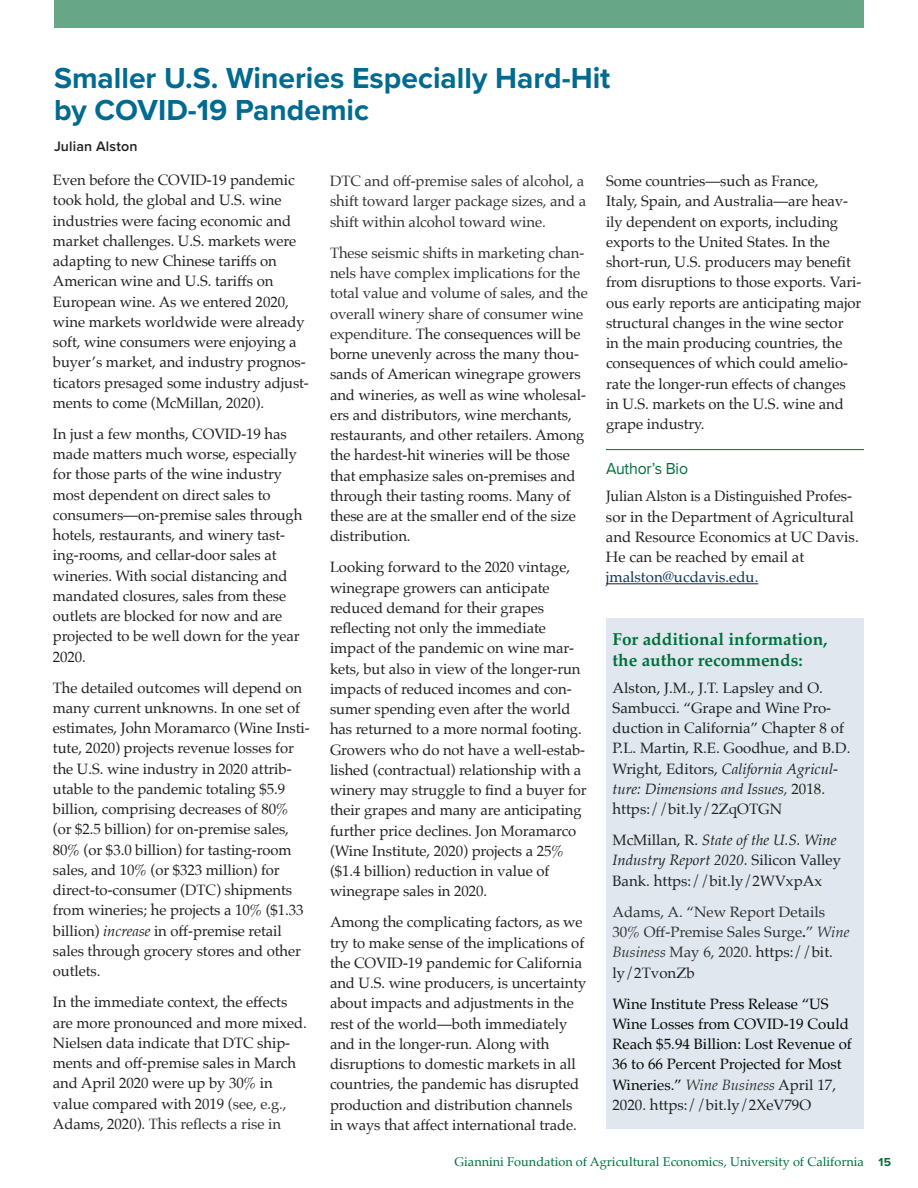
<style>
.page{position:relative;width:918px;height:1188px;background:#fff}
.page>*{position:absolute;margin:0;border:0;box-sizing:border-box;transform-origin:0 0}
.t1{font:700 30px/31.5px "Proxima Nova";color:#006a90}
.t2{font:700 17.25px/20.2px "Palatino";color:#006f3c}
.t3{font:16.5px "Proxima Nova";letter-spacing:-.01em;color:#006f3c;scale:.96 1}
.t4{font:15px/20.2px "Palatino";letter-spacing:-.005em;color:#231f20}
.t5{font:15px/20.2px "Palatino";color:#1f2020}
.t6{font:15px/20.2px "Palatino";letter-spacing:-.005em;color:#313232}
.t7{font:15px/20.2px "Palatino";color:#040503}
.t8{font:15px/20.2px "Palatino";letter-spacing:-.005em;color:#231f20;scale:.96 1}
.t9{font:15px "Palatino";color:#0c3259}
.t10{font:600 14.25px "Proxima Nova";letter-spacing:.01em;color:#231f20}
.t11{font:12.75px "Palatino";color:#006f3c}
.s1{font-style:italic}
.s2{color:#313232}
.s3{font-weight:700}
.s4{color:#1f2020}
.s5{font-style:italic;color:#313232}
.s6{font-family:"Proxima Nova";font-weight:700;font-size:12px}
</style>
<div class="page">
<div style="left:54px;top:0;width:810px;height:28px;background:#67a788"></div>
<div style="left:606px;top:618px;width:258px;height:510px;background:#e0e7ee"></div>
<hr style="left:606px;top:449px;width:258px;height:1px;background:#006f3c">
<hr style="left:606px;top:583px;width:152px;height:1px;background:#231f20">
<h1 class="t1" style="left:54px;top:62px;width:558px">Smaller U.S. Wineries Especially Hard-Hit by COVID-19 Pandemic</h1>
<p class="t10" style="left:54px;top:136px;width:85px">Julian Alston</p>
<p class="t4" style="left:53px;top:170px;width:258px">Even before the COVID-19 pandemic took hold, the global and U.S. wine industries were facing economic and market challenges. U.S. markets were adapting to new Chinese tariffs on American wine and U.S. tariffs on European wine. As we entered 2020, wine markets worldwide were already soft, wine consumers were enjoying a buyer’s market, and industry prognos&shy;ticators presaged some industry adjust&shy;ments to come (McMillan, 2020).</p>
<p class="t4" style="left:53px;top:424px;width:251px">In just a few months, COVID-19 has made matters much worse, especially for those parts of the wine industry most dependent on direct sales to consumers—on-premise sales through hotels, restaurants, and winery tast&shy;ing-rooms, and cellar-door sales at wineries. With social distancing and mandated closures, sales from these outlets are blocked for now and are projected to be well down for the year 2020.</p>
<p class="t4" style="left:53px;top:677px;width:258px">The detailed outcomes will depend on many current unknowns. In one set of estimates, John Moramarco (Wine Insti&shy;tute, 2020) projects revenue losses for the U.S. wine industry in 2020 attrib&shy;utable to the pandemic totaling $5.9 billion, comprising decreases of 80% (or $2.5 billion) for on-premise sales, 80% (or $3.0 billion) for tasting-room sales, and 10% (or $323 million) for direct-to-consumer (DTC) shipments from wineries; he projects a 10% ($1.33 billion) <span class="s1">increase</span> in off-premise retail sales through grocery stores and other outlets.</p>
<p class="t4" style="left:53px;top:992px;width:255px">In the immediate context, the effects are more pronounced and more mixed.<br>Nielsen data indicate that DTC ship&shy;ments and off-premise sales in March and April 2020 were up by 30% in value compared with 2019 <span class="s2">(see, e.g., </span>Adams, 2020)<span class="s2">. This reflects a rise in</span></p>
<p class="t6" style="left:330px;top:171px;width:258px">DTC and off-premise sales of alcohol, a shift toward larger package sizes, and a shift within alcohol toward wine.</p>
<p class="t4" style="left:330px;top:242px;width:259px"><span class="s2">These seismic shifts in marketing chan&shy;nels have complex implications for the total value and volume of sales, and the overall winery share of consumer wine expenditure.</span> The consequences will be borne unevenly across the many thou&shy;sands of American winegrape growers and wineries, as well as wine wholesal&shy;ers and distributors, wine merchants, restaurants, and other retailers. Among the hardest-hit wineries will be those that emphasize sales on-premises and through their tasting rooms. Many of these are at the smaller end of the size distribution.</p>
<p class="t4" style="left:330px;top:557px;width:258px">Looking forward to the 2020 vintage, winegrape growers can anticipate reduced demand for their grapes reflecting not only the immediate impact of the pandemic on wine mar&shy;kets, but also in view of the longer-run impacts of reduced incomes and con&shy;sumer spending even after the world has returned to a more normal footing.<br>Growers who do not have a well-estab&shy;lished (contractual) relationship with a winery may struggle to find a buyer for their grapes and many are anticipating further price declines. Jon Moramarco (Wine Institute, 2020) projects a 25% ($1.4 billion) reduction in value of winegrape sales in 2020.</p>
<p class="t4" style="left:330px;top:912px;width:258px">Among the complicating factors, as we try to make sense of the implications of the COVID-19 pandemic for California and U.S. wine producers, is uncertainty about impacts and adjustments in the rest of the world—both immediately and in the longer-run. Along with disruptions to domestic markets in all countries, the pandemic has disrupted production and distribution channels in ways that affect international trade.</p>
<p class="t4" style="left:606px;top:171px;width:257px">Some countries—such as France,<br>Italy, Spain, and Australia—are heav&shy;ily dependent on exports, including exports to the United States. In the short-run, U.S. producers may benefit from disruptions to those exports. Vari&shy;ous early reports are anticipating major structural changes in the wine sector<br>in the main producing countries, the consequences of which could amelio&shy;rate the longer-run effects of changes in U.S. markets on the U.S. wine and grape industry.</p>
<p class="t3" style="left:606px;top:456px;width:87px">Author’s Bio</p>
<p class="t8" style="left:606px;top:486px;width:265px">Julian Alston is a Distinguished Profes&shy;sor in the Department of Agricultural and Resource Economics at UC Davis.<br>He can be reached by email at</p>
<p class="t9" style="left:606px;top:565px;width:154px">jmalston@ucdavis.edu.</p>
<p class="t2" style="left:612px;top:629px;width:217px">For additional information, the author recommends:</p>
<p class="t5" style="left:612px;top:677px;width:239px">Alston, J.M., J.T. Lapsley and O.<br>Sambucci. “Grape and Wine Pro&shy;duction in California” Chapter 8 of P.L. Martin, R.E. Goodhue, and B.D.<br>Wright, Editors, <span class="s1">California Agricul&shy;ture: Dimensions and Issues,</span> 2018. https://bit.ly/2ZqOTGN</p>
<p class="t5" style="left:612px;top:830px;width:230px">McMillan, R. <span class="s1">State of the U.S. Wine<br>Industry Report 2020.</span> Silicon Valley<br>Bank. https://bit.ly/2WVxpAx</p>
<p class="t6" style="left:612px;top:901px;width:239px">Adams, A. “New Report Details<br>30% Off-Premise Sales Surge<span class="s3">.</span>” <span class="s1">Wine<br>Business</span> May 6, 2020. <span class="s4">https://bit. ly/2TvonZb</span></p>
<p class="t7" style="left:612px;top:993px;width:241px">Wine Institute Press Release “US Wine Losses from COVID-19 Could Reach $5.94 Billion: Lost Revenue of 36 to 66 Percent Projected for Most Wineries.” <span class="s5">Wine Business</span> <span class="s4">April 17, 2020. https://bit.ly/2XeV79O</span></p>
<p class="t11" style="left:455px;top:1151px;width:438px">Giannini Foundation of Agricultural Economics, University of California <span class="s6">15</span></p>
</div>
